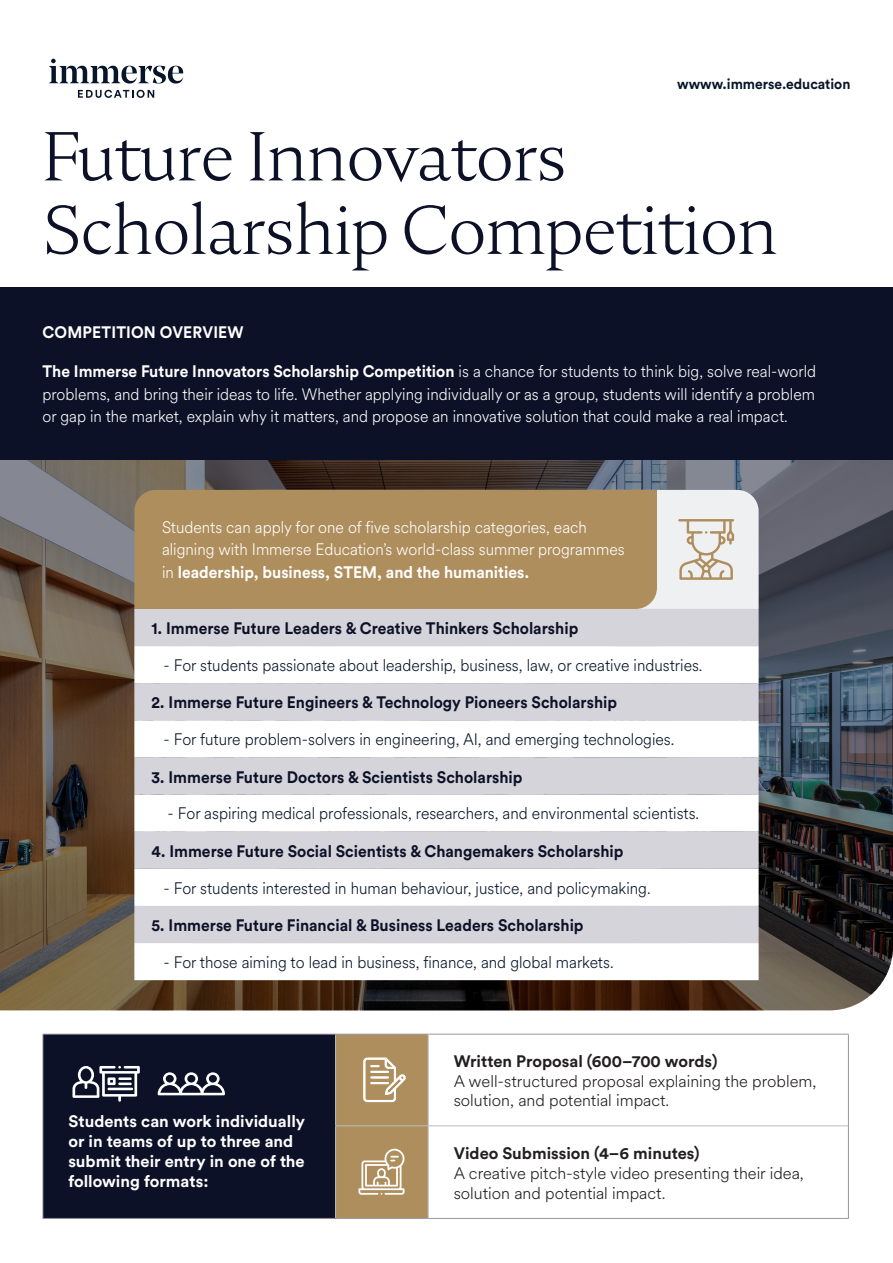
<style>
.page{position:relative;width:893px;height:1263px;background:#fff}
.page>*{position:absolute;margin:0;border:0;box-sizing:border-box;transform-origin:0 0}
.t1{font:300 69px "Nocturne Serif";letter-spacing:-.02em;color:#0c1127}
.Navy__10pt_Body_Copy{font:300 16.5px/22.5px "Circular Spotify Text";color:#fff;text-align:justify;scale:.95 1}
.Navy__10pt_Body_Copy-2{font:300 16.5px "Circular Spotify Text";color:#071529;scale:.95 1}
.Navy__10pt_Body_Copy-3{font:700 16.5px "Circular Std";color:#0c1127;scale:.95 1}
.t2{font:300 16.5px/19.8px "Circular Spotify Text";color:#231f20}
.Navy__10pt_Body_Copy-4{font:700 16.5px/19.8px "Circular Std";color:#fff}
.Navy__10pt_Body_Copy-5{font:700 16.5px "Circular Std";color:#fff;scale:.95 1}
.Navy__10pt_Body_Copy-6{font:700 14.55px "Circular Std";color:#071529;scale:.95 1}
.s1{font-family:"Circular Std";font-weight:700}
</style>
<div class="page">
<svg style="left:0;top:460px;width:893px;height:550px;background:#524a45"></svg>
<div style="left:0;top:287px;width:893px;height:173px;background:#0c1127"></div>
<svg style="left:78px;top:90px;width:76px;height:8px"></svg>
<svg style="left:49px;top:59px;width:134px;height:25px"></svg>
<div style="left:43px;top:1034px;width:293px;height:184px;background:#0c1127"></div>
<hr style="left:43px;top:1034px;width:293px;height:1px;background:#9897a1">
<hr style="left:43px;top:1034px;width:1px;height:92px;background:#9897a1">
<hr style="left:428px;top:1034px;width:421px;height:1px;background:#9897a1">
<hr style="left:848px;top:1034px;width:1px;height:92px;background:#9897a1">
<hr style="left:43px;top:1126px;width:1px;height:92px;background:#9897a1">
<hr style="left:848px;top:1126px;width:1px;height:92px;background:#9897a1">
<hr style="left:43px;top:1218px;width:293px;height:1px;background:#9897a1">
<hr style="left:336px;top:1218px;width:92px;height:1px;background:#9897a1">
<hr style="left:428px;top:1218px;width:421px;height:1px;background:#9897a1">
<hr style="left:335px;top:1034px;width:1px;height:91px;background:#bcbdc0">
<hr style="left:428px;top:1034px;width:1px;height:91px;background:#bcbdc0">
<hr style="left:335px;top:1125px;width:93px;height:1px;background:#bcbdc0">
<hr style="left:335px;top:1126px;width:1px;height:92px;background:#bcbdc0">
<hr style="left:428px;top:1125px;width:420px;height:1px;background:#bcbdc0">
<hr style="left:428px;top:1126px;width:1px;height:92px;background:#bcbdc0">
<svg style="left:158px;top:1072px;width:67px;height:23px"></svg>
<svg style="left:72px;top:1066px;width:68px;height:36px"></svg>
<svg style="left:336px;top:1034px;width:92px;height:184px;background:#b4966a"></svg>
<div style="left:657px;top:490px;width:102px;height:119px;background:#eff0f1"></div>
<div style="left:134px;top:490px;width:523px;height:119px;background:#af8e5d"></div>
<div style="left:134px;top:609px;width:625px;height:37px;background:#d5d4da"></div>
<svg style="left:134px;top:646px;width:625px;height:334px"></svg>
<svg style="left:678px;top:519px;width:56px;height:61px"></svg>
<p class="Navy__10pt_Body_Copy-6" style="left:677px;top:74px;width:184px">wwww.immerse.education</p>
<p class="t1" style="left:42px;top:111px;width:527px">Future Innovators</p>
<p class="t1" style="left:42px;top:185px;width:738px">Scholarship Competition</p>
<p class="Navy__10pt_Body_Copy-5" style="left:43px;top:322px;width:213px">COMPETITION OVERVIEW</p>
<p class="Navy__10pt_Body_Copy" style="left:43px;top:361px;width:816px"><span class="s1">The Immerse Future Innovators Scholarship Competition</span> is a chance for students to think big, solve real-world problems, and bring their ideas to life. Whether applying individually or as a group, students will identify a problem or gap in the market, explain why it matters, and propose an innovative solution that could make a real impact.</p>
<p class="Navy__10pt_Body_Copy" style="left:162px;top:516px;width:488px;text-align:left">Students can apply for one of five scholarship categories, each aligning with Immerse Education’s world-class summer programmes in <span class="s1">leadership, business, STEM, and the humanities.</span></p>
<p class="Navy__10pt_Body_Copy-3" style="left:151px;top:618px;width:451px">1. Immerse Future Leaders &amp; Creative Thinkers Scholarship</p>
<p class="Navy__10pt_Body_Copy-2" style="left:164px;top:654px;width:569px">- For students passionate about leadership, business, law, or creative industries.</p>
<p class="Navy__10pt_Body_Copy-3" style="left:151px;top:692px;width:492px">2. Immerse Future Engineers &amp; Technology Pioneers Scholarship</p>
<p class="Navy__10pt_Body_Copy-2" style="left:164px;top:728px;width:539px">- For future problem-solvers in engineering, AI, and emerging technologies.</p>
<p class="Navy__10pt_Body_Copy-3" style="left:151px;top:766px;width:392px">3. Immerse Future Doctors &amp; Scientists Scholarship</p>
<p class="Navy__10pt_Body_Copy-2" style="left:168px;top:802px;width:561px">- For aspiring medical professionals, researchers, and environmental scientists.</p>
<p class="Navy__10pt_Body_Copy-3" style="left:151px;top:840px;width:498px">4. Immerse Future Social Scientists &amp; Changemakers Scholarship</p>
<p class="Navy__10pt_Body_Copy-2" style="left:164px;top:876px;width:514px">- For students interested in human behaviour, justice, and policymaking.</p>
<p class="Navy__10pt_Body_Copy-3" style="left:151px;top:915px;width:456px">5. Immerse Future Financial &amp; Business Leaders Scholarship</p>
<p class="Navy__10pt_Body_Copy-2" style="left:164px;top:951px;width:475px">- For those aiming to lead in business, finance, and global markets.</p>
<p class="Navy__10pt_Body_Copy-4" style="left:68px;top:1111px;width:238px">Students can work individually or in teams of up to three and submit their entry in one of the following formats:</p>
<p class="t2" style="left:454px;top:1051px;width:364px"><span class="s1">Written Proposal (600–700 words)<br></span>A well-structured proposal explaining the problem, solution, and potential impact.</p>
<p class="t2" style="left:454px;top:1144px;width:352px"><span class="s1">Video Submission (4–6 minutes)<br></span>A creative pitch-style video presenting their idea,</p>
<p class="t2" style="left:454px;top:1183px;width:213px">solution and potential impact.</p>
</div>
